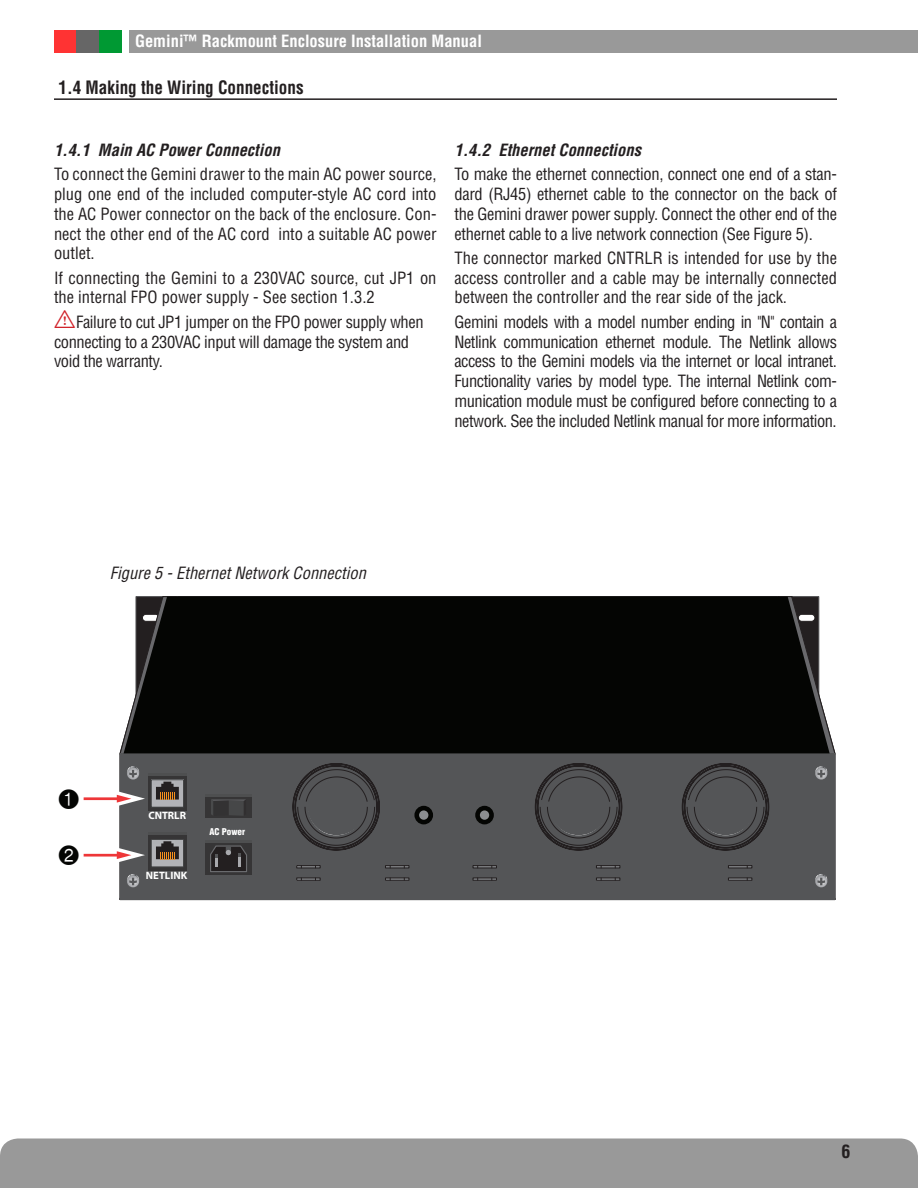
<style>
.page{position:relative;width:918px;height:1188px;background:#fff}
.page>*{position:absolute;margin:0;border:0;box-sizing:border-box;transform-origin:0 0}
.SubHeading_1{font:700 condensed 18px "Helvetica LT Std";color:#231f20;scale:.95 1}
.SubHeading_1-2{font:700 condensed 18px "Helvetica LT Std";color:#231f20}
.Body_Text{font:condensed 16.5px/19.8px "Helvetica LT Std";letter-spacing:-.02em;color:#231f20;text-align:justify}
.Body_Text-2{font:condensed 16.5px/19.8px "Helvetica LT Std";color:#231f20}
.t1{font:700 condensed 16.5px "Helvetica LT Std";color:#fff}
.Body_Text-3{font:italic condensed 16.5px "Helvetica LT Std";color:#231f20}
.SubHeading_2{font:italic 700 condensed 16.5px "Helvetica LT Std";color:#231f20}
.Body_Text-4{font:italic 700 condensed 16.5px "Helvetica LT Std";color:#231f20}
.t2{font:700 10.65px "Myriad Pro";color:#fff}
.t3{font:900 condensed 9.15px "Helvetica LT Std";color:#fff}
.s1{font-family:"tables";font-stretch:normal;font-size:24px;color:#d1232a}
</style>
<div class="page">
<div style="left:0;top:1138px;width:918px;height:50px;background:#999"></div>
<div style="left:129px;top:30px;width:789px;height:23px;background:#999"></div>
<div style="left:54px;top:30px;width:23px;height:23px;background:#f33"></div>
<div style="left:77px;top:30px;width:22px;height:23px;background:#666"></div>
<div style="left:99px;top:30px;width:23px;height:23px;background:#093"></div>
<hr style="left:54px;top:98px;width:783px;height:2px;background:#231f20">
<div style="left:84px;top:796px;width:35px;height:6px;background:#fdeded"></div>
<hr style="left:84px;top:797px;width:35px;height:3px;background:#ee3638">
<div style="left:84px;top:852px;width:35px;height:6px;background:#fce0e0"></div>
<hr style="left:84px;top:854px;width:35px;height:3px;background:#ee3638">
<svg style="left:114px;top:596px;width:722px;height:304px;background:#303030"></svg>
<div style="left:475px;top:806px;width:19px;height:18px;background:#040503;border-radius:50%"></div>
<div style="left:480px;top:810px;width:9px;height:10px;background:#8b8d90;border-radius:50%"></div>
<div style="left:414px;top:806px;width:19px;height:18px;background:#040503;border-radius:50%"></div>
<div style="left:419px;top:810px;width:9px;height:10px;background:#8b8d90;border-radius:50%"></div>
<div style="left:308px;top:779px;width:58px;height:56px;background:#545557;border-radius:50%"></div>
<div style="left:550px;top:779px;width:57px;height:56px;background:#545557;border-radius:50%"></div>
<div style="left:697px;top:779px;width:57px;height:56px;background:#545557;border-radius:50%"></div>
<p class="t1" style="left:135px;top:31px;width:348px">Gemini™ Rackmount Enclosure Installation Manual</p>
<p class="SubHeading_1" style="left:58px;top:76px;width:259px">1.4 Making the Wiring Connections</p>
<p class="SubHeading_2" style="left:54px;top:139px;width:227px">1.4.1 Main AC Power Connection</p>
<p class="Body_Text" style="left:54px;top:164px;width:384px">To connect the Gemini drawer to the main AC power source, plug one end of the included computer-style AC cord into the AC Power connector on the back of the enclosure. Con&shy;nect the other end of the AC cord into a suitable AC power outlet.</p>
<p class="Body_Text-2" style="left:54px;top:268px;width:384px">If connecting the Gemini to a 230VAC source, cut JP1 on the internal FPO power supply - See section 1.3.2</p>
<p class="Body_Text" style="left:54px;top:312px;width:371px;text-align:left"><span class="s1">i</span> Failure to cut JP1 jumper on the FPO power supply when connecting to a 230VAC input will damage the system and void the warranty.</p>
<p class="Body_Text-4" style="left:454px;top:139px;width:188px">1.4.2 Ethernet Connections</p>
<p class="Body_Text" style="left:454px;top:164px;width:384px">To make the ethernet connection, connect one end of a stan&shy;dard (RJ45) ethernet cable to the connector on the back of the Gemini drawer power supply. Connect the other end of the ethernet cable to a live network connection (See Figure 5).</p>
<p class="Body_Text" style="left:454px;top:248px;width:384px">The connector marked CNTRLR is intended for use by the access controller and a cable may be internally connected between the controller and the rear side of the jack.</p>
<p class="Body_Text" style="left:454px;top:312px;width:384px">Gemini models with a model number ending in "N" contain a Netlink communication ethernet module. The Netlink allows access to the Gemini models via the internet or local intranet.<br>Functionality varies by model type. The internal Netlink com&shy;munication module must be configured before connecting to a network. See the included Netlink manual for more information.</p>
<p class="Body_Text-3" style="left:110px;top:563px;width:258px">Figure 5 - Ethernet Network Connection</p>
<p class="t2" style="left:148px;top:808px;width:39px">CNTRLR</p>
<p class="t2" style="left:146px;top:868px;width:43px">NETLINK</p>
<p class="t3" style="left:209px;top:826px;width:37px">AC Power</p>
<p class="SubHeading_1-2" style="left:842px;top:1140px;width:10px">6</p>
</div>
